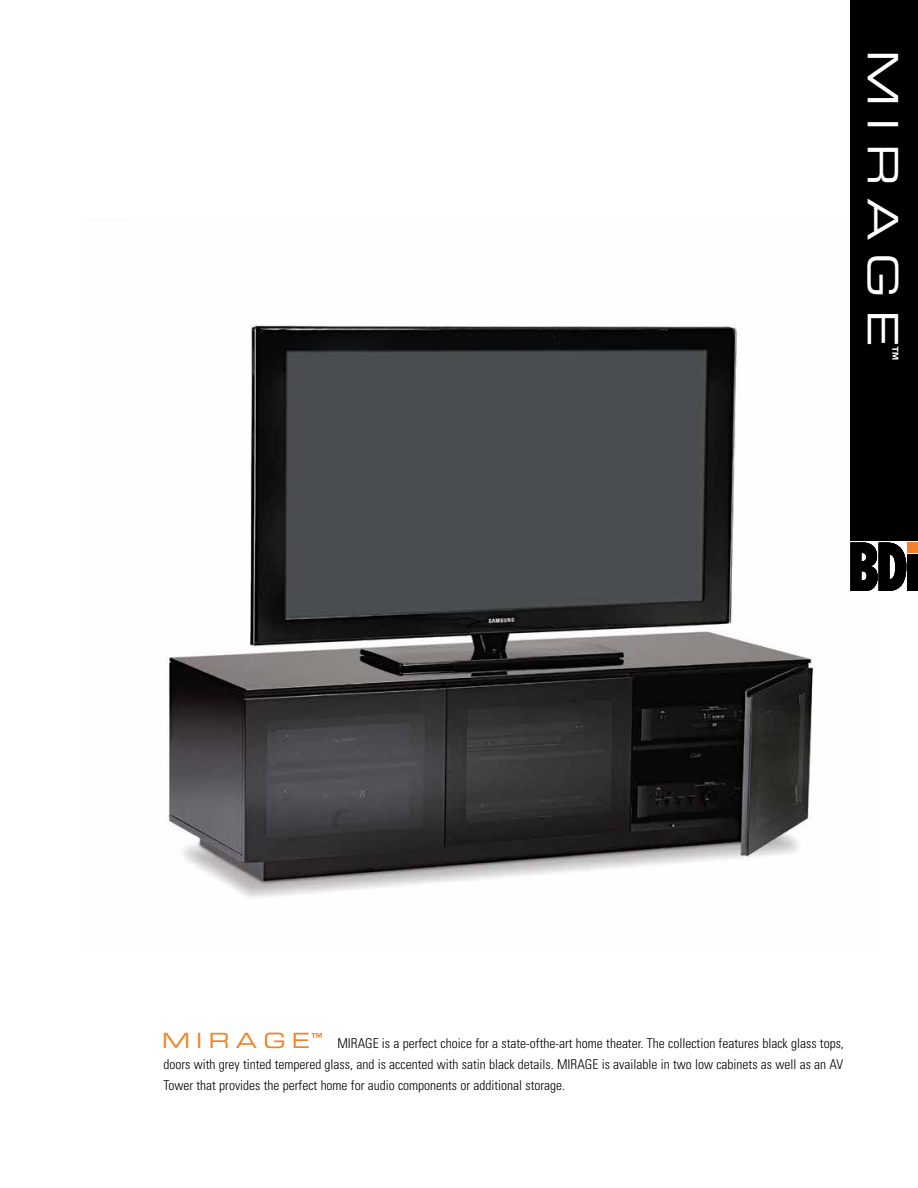
<style>
.page{position:relative;width:918px;height:1188px;background:#fff}
.page>*{position:absolute;margin:0;border:0;box-sizing:border-box;transform-origin:0 0}
.t1{font:42px "Eurostile Extended Two";letter-spacing:.3em;color:#fff}
.t2{font:21px "Eurostile Extended Two";letter-spacing:.3em;color:#f58025}
.t3{font:700 15px "Futura";color:#fff}
.t4{font:300 condensed 13.5px/21px "Univers";color:#000;text-align:justify}
</style>
<div class="page">
<img style="left:166px;top:324px;width:709px;height:574px">
<div style="left:850px;top:0;width:68px;height:540px;background:#000"></div>
<svg style="left:851px;top:543px;width:55px;height:48px;background:#262727"></svg>
<div style="left:907px;top:554px;width:11px;height:37px;background:#000"></div>
<div style="left:907px;top:543px;width:11px;height:10px;background:#f58025"></div>
<h1 class="t1" style="left:911px;top:50px;width:298px;rotate:90deg">MIRAGE</h1>
<p class="t3" style="left:903px;top:346px;width:16px;rotate:90deg">™</p>
<h2 class="t2" style="left:162px;top:1026px;width:162px">MIRAGE<sup>™</sup></h2>
<p class="t4" style="left:164px;top:1032px;width:682px;text-indent:174px">MIRAGE is a perfect choice for a state-ofthe-art home theater. The collection features black glass tops, doors with grey tinted tempered glass, and is accented with satin black details. MIRAGE is available in two low cabinets as well as an AV Tower that provides the perfect home for audio components or additional storage.</p>
</div>
